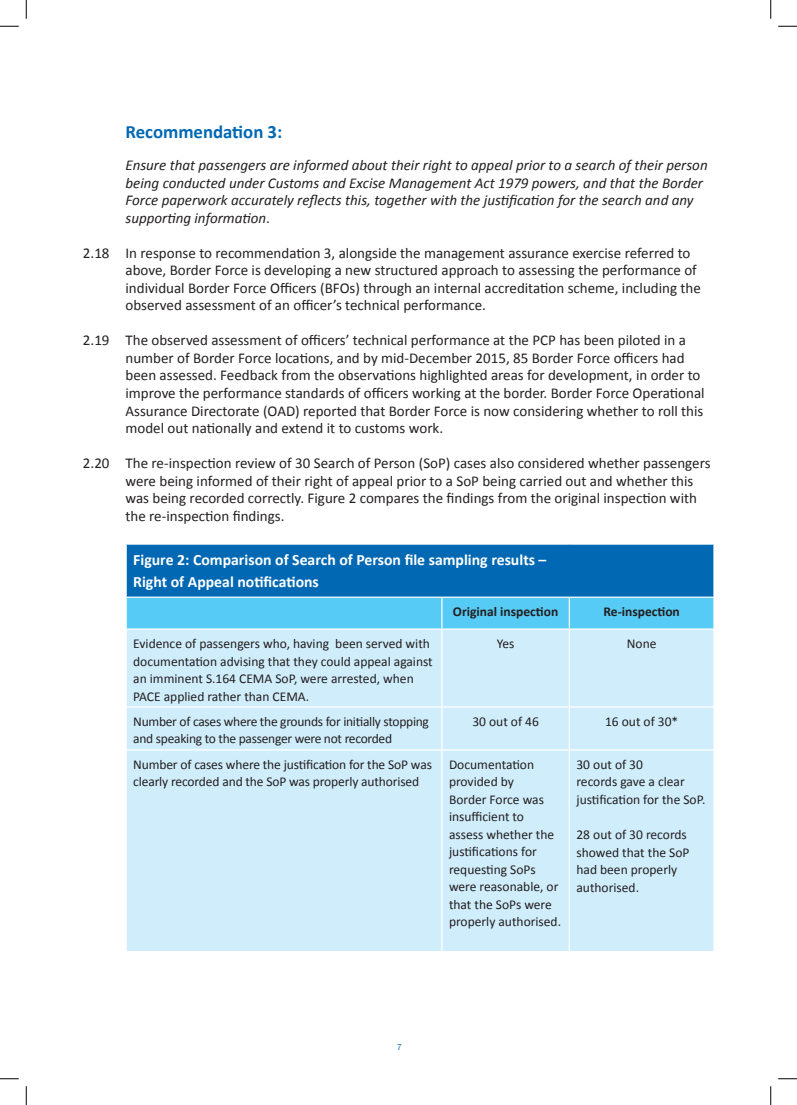
<style>
.page{position:relative;width:797px;height:1105px;background:#fff}
.page>*{position:absolute;margin:0;border:0;box-sizing:border-box;transform-origin:0 0}
.Subheading_2{font:700 18.75px "Calibri";color:#0168b3}
.Table_text_Header{font:700 15.75px "Calibri";color:#fff}
.t1{font:15px/17.5px "Calibri";color:#231f20}
.Body_Copy{font:italic 15px/17.5px "Calibri";color:#231f20}
.Table_text{font:13.5px/17.5px "Calibri";letter-spacing:-.01em;color:#231f20}
.Table_text-2{font:13.5px/17.5px "Calibri";color:#221e1f}
.table_text_bold{font:700 13.5px "Calibri";color:#231f20}
.t2{font:8.75px "Franklin Gothic";color:#0168b3}
.s1{font-style:normal}
.s2{color:#231f20}
</style>
<div class="page">
<div style="left:126px;top:544px;width:588px;height:53px;background:#0168b3"></div>
<div style="left:127px;top:598px;width:586px;height:30px;background:#56cbf5"></div>
<div style="left:127px;top:630px;width:586px;height:321px;background:#d0edfb"></div>
<hr style="left:441px;top:598px;width:1px;height:30px;background:#fff">
<hr style="left:568px;top:598px;width:2px;height:30px;background:#fff">
<hr style="left:441px;top:630px;width:1px;height:76px;background:#fff">
<hr style="left:568px;top:630px;width:2px;height:76px;background:#fff">
<hr style="left:125px;top:706px;width:317px;height:2px;background:#fff">
<hr style="left:442px;top:706px;width:127px;height:2px;background:#fff">
<hr style="left:441px;top:708px;width:1px;height:41px;background:#fff">
<hr style="left:569px;top:706px;width:145px;height:2px;background:#fff">
<hr style="left:568px;top:708px;width:2px;height:41px;background:#fff">
<hr style="left:441px;top:750px;width:1px;height:201px;background:#fff">
<hr style="left:568px;top:750px;width:2px;height:201px;background:#fff">
<hr style="left:125px;top:543px;width:317px;height:2px;background:#fff">
<hr style="left:125px;top:545px;width:2px;height:52px;background:#fff">
<hr style="left:442px;top:543px;width:127px;height:2px;background:#fff">
<hr style="left:569px;top:543px;width:145px;height:2px;background:#fff">
<hr style="left:713px;top:545px;width:1px;height:52px;background:#fff">
<hr style="left:125px;top:749px;width:317px;height:1px;background:#fff">
<hr style="left:442px;top:749px;width:127px;height:1px;background:#fff">
<hr style="left:569px;top:749px;width:145px;height:1px;background:#fff">
<svg style="left:0;top:25px;width:19px;height:2px"></svg>
<svg style="left:778px;top:25px;width:19px;height:2px"></svg>
<svg style="left:0;top:1078px;width:19px;height:1px"></svg>
<svg style="left:778px;top:1078px;width:19px;height:1px"></svg>
<svg style="left:25px;top:0;width:2px;height:19px"></svg>
<svg style="left:25px;top:1086px;width:2px;height:19px"></svg>
<svg style="left:770px;top:0;width:1px;height:19px"></svg>
<svg style="left:770px;top:1086px;width:1px;height:19px"></svg>
<p class="Subheading_2" style="left:125px;top:120px;width:158px">Recommendation 3:</p>
<p class="Body_Copy" style="left:125px;top:156px;width:583px">Ensure that passengers are informed about their right to appeal prior to a search of their person being conducted under Customs and Excise Management Act 1979 powers, and that the Border Force paperwork accurately reflects this, together with the justification for the search and any supporting information<span class="s1">.</span></p>
<p class="t1" style="left:125px;top:244px;width:577px;text-indent:-43px">2.18 In response to recommendation 3, alongside the management assurance exercise referred to above, Border Force is developing a new structured approach to assessing the performance of individual Border Force Officers (BFOs) through an internal accreditation scheme, including the observed assessment of an officer’s technical performance.</p>
<p class="t1" style="left:125px;top:332px;width:580px;text-indent:-43px">2.19 The observed assessment of officers’ technical performance at the PCP has been piloted in a number of Border Force locations, and by mid-December 2015, 85 Border Force officers had been assessed. Feedback from the observations highlighted areas for development, in order to improve the performance standards of officers working at the border. Border Force Operational Assurance Directorate (OAD) reported that Border Force is now considering whether to roll this model out nationally and extend it to customs work.</p>
<p class="t1" style="left:125px;top:454px;width:586px;text-indent:-43px">2.20 The re-inspection review of 30 Search of Person (SoP) cases also considered whether passengers were being informed of their right of appeal prior to a SoP being carried out and whether this was being recorded correctly. Figure 2 compares the findings from the original inspection with the re-inspection findings.</p>
<p class="Table_text_Header" style="left:133px;top:550px;width:415px">Figure 2: Comparison of Search of Person file sampling results –</p>
<p class="Table_text_Header" style="left:133px;top:572px;width:187px">Right of Appeal notifications</p>
<p class="table_text_bold" style="left:453px;top:603px;width:107px">Original inspection</p>
<p class="table_text_bold" style="left:603px;top:603px;width:78px">Re-inspection</p>
<p class="Table_text-2" style="left:133px;top:635px;width:301px">Evidence of passengers who, having been served with documentation advising that they could appeal against an imminent S.164 CEMA SoP, were arrested, when PACE applied rather than CEMA.</p>
<p class="Table_text" style="left:497px;top:635px;width:19px">Yes</p>
<p class="Table_text" style="left:627px;top:635px;width:31px">None</p>
<p class="Table_text" style="left:133px;top:713px;width:297px">Number of cases where the grounds for initially stopping and speaking to the passenger were not recorded</p>
<p class="Table_text" style="left:472px;top:713px;width:68px">30 out of 46</p>
<p class="Table_text" style="left:605px;top:713px;width:75px">16 out of 30*</p>
<p class="Table_text" style="left:133px;top:756px;width:300px">Number of cases where the justification for the SoP was clearly recorded and the SoP was properly authorised</p>
<p class="Table_text-2" style="left:449px;top:756px;width:114px"><span class="s2">Documentation provided by<br>Border Force was insufficient to </span>assess whether the justifications for requesting SoPs were reasonable, or that the SoPs were properly authorised.</p>
<p class="Table_text" style="left:576px;top:756px;width:130px">30 out of 30<br>records gave a clear justification for the SoP.</p>
<p class="Table_text" style="left:576px;top:826px;width:115px">28 out of 30 records showed that the SoP had been properly authorised.</p>
<p class="t2" style="left:396px;top:1042px;width:7px">7</p>
</div>
